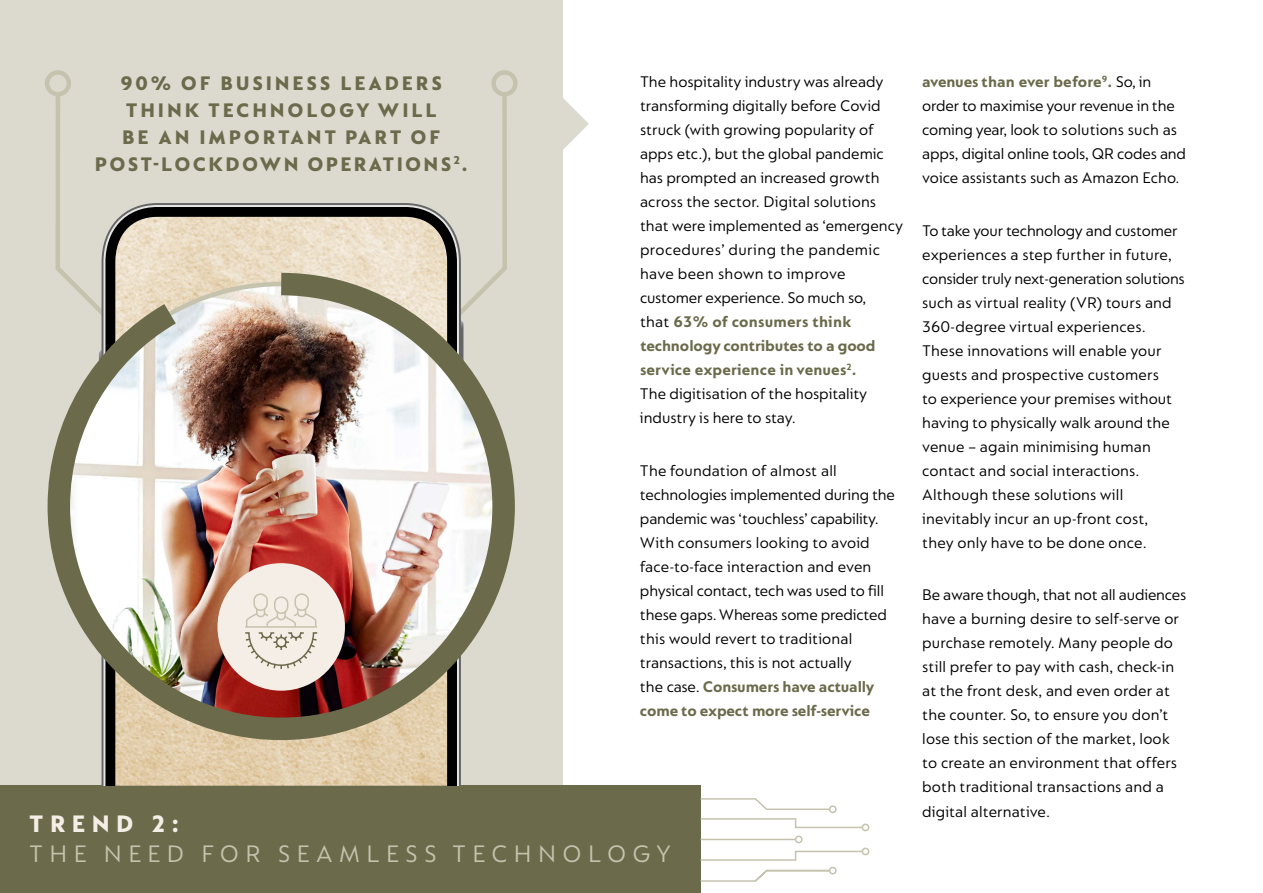
<style>
.page{position:relative;width:1263px;height:893px;background:#fff}
.page>*{position:absolute;margin:0;border:0;box-sizing:border-box;transform-origin:0 0}
.t1{font:25.5px "Nespresso Lucas";letter-spacing:.25em;color:#c5c3ae}
.t2{font:25.5px "Nespresso Lucas Xtra Bd";letter-spacing:.25em;color:#f5eee6}
.t3{font:21px/27px "Nespresso Lucas Xtra Bd";letter-spacing:.135em;color:#6b6a4b;text-align:center}
.t4{font:16.5px/24px "Nespresso Lucas";color:#000}
.s1{font-weight:700;color:#6b6a4b}
</style>
<div class="page">
<div style="left:0;top:0;width:562px;height:893px;background:#dcdacf"></div>
<div style="left:0;top:786px;width:700px;height:107px;background:#6b6a4b"></div>
<div style="left:491px;top:70px;width:27px;height:26px;border:4px solid #c5c3ae;border-radius:50%"></div>
<svg style="left:53px;top:89px;width:49px;height:173px"></svg>
<div style="left:45px;top:70px;width:26px;height:26px;border:4px solid #c5c3ae;border-radius:50%"></div>
<svg style="left:493px;top:89px;width:16px;height:173px"></svg>
<svg style="left:105px;top:207px;width:352px;height:579px;background:#2c2b2a"></svg>
<img style="left:115px;top:217px;width:332px;height:569px">
<svg style="left:700px;top:797px;width:170px;height:86px"></svg>
<img style="left:47px;top:262px;width:468px;height:489px">
<div style="left:217px;top:563px;width:128px;height:128px;background:#f5eee6;border-radius:50%"></div>
<svg style="left:245px;top:593px;width:73px;height:76px"></svg>
<svg style="left:562px;top:97px;width:27px;height:53px"></svg>
<p class="t3" style="left:95px;top:70px;width:374px">90% OF BUSINESS LEADERS<br>THINK TECHNOLOGY WILL<br>BE AN IMPORTANT PART OF<br>POST-LOCKDOWN OPERATIONS<sup>2</sup>.</p>
<p class="t4" style="left:640px;top:70px;width:265px">The hospitality industry was already transforming digitally before Covid struck (with growing popularity of apps etc.), but the global pandemic has prompted an increased growth across the sector. Digital solutions that were implemented as ‘emergency procedures’ during the pandemic have been shown to improve customer experience. So much so,<br>that <span class="s1">63% of consumers think technology contributes to a good service experience in venues</span><sup>2</sup><span class="s1">.<br></span>The digitisation of the hospitality industry is here to stay.</p>
<p class="t4" style="left:640px;top:458px;width:256px">The foundation of almost all technologies implemented during the pandemic was ‘touchless’ capability.<br>With consumers looking to avoid face-to-face interaction and even physical contact, tech was used to fill these gaps. Whereas some predicted this would revert to traditional transactions, this is not actually<br>the case. <span class="s1">Consumers have actually come to expect more self-service</span></p>
<h1 class="t2" style="left:29px;top:809px;width:151px">TREND 2:</h1>
<h1 class="t1" style="left:29px;top:839px;width:643px">THE NEED FOR SEAMLESS TECHNOLOGY</h1>
<p class="t4" style="left:922px;top:70px;width:265px"><span class="s1">avenues than ever before</span><sup>9</sup><span class="s1">.</span> So, in order to maximise your revenue in the coming year, look to solutions such as apps, digital online tools, QR codes and voice assistants such as Amazon Echo.</p>
<p class="t4" style="left:922px;top:218px;width:264px">To take your technology and customer experiences a step further in future, consider truly next-generation solutions such as virtual reality (VR) tours and 360-degree virtual experiences.<br>These innovations will enable your guests and prospective customers<br>to experience your premises without having to physically walk around the venue – again minimising human contact and social interactions.<br>Although these solutions will inevitably incur an up-front cost,<br>they only have to be done once.</p>
<p class="t4" style="left:922px;top:583px;width:266px">Be aware though, that not all audiences have a burning desire to self-serve or purchase remotely. Many people do still prefer to pay with cash, check-in at the front desk, and even order at the counter. So, to ensure you don’t lose this section of the market, look to create an environment that offers both traditional transactions and a digital alternative.</p>
</div>
